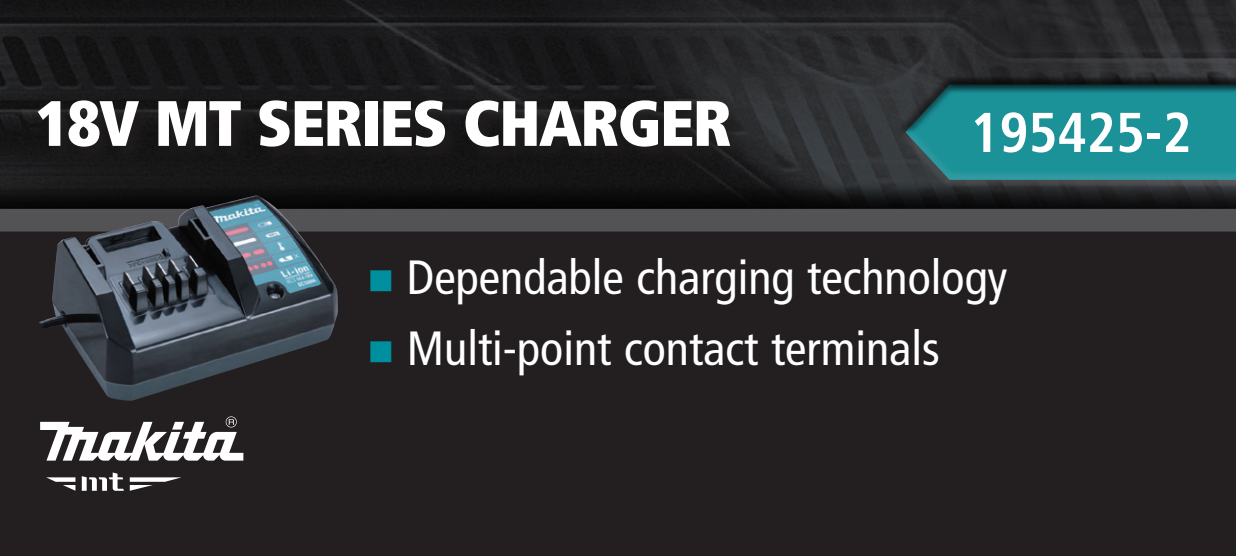
<style>
.page{position:relative;width:1236px;height:556px;background:#231f20}
.page>*{position:absolute;margin:0;border:0;box-sizing:border-box;transform-origin:0 0}
.t1{font:900 condensed 64px "Frutiger";letter-spacing:-.025em;color:#fff}
.t2{font:700 condensed 56px "Frutiger";color:#fff}
.t3{font:condensed 48px "Frutiger";color:#fff}
.s1{color:#008f9e}
</style>
<div class="page">
<svg style="left:0;top:0;width:1236px;height:207px"></svg>
<div style="left:898px;top:129px;width:338px;height:58px;background:#231f20;opacity:.75"></div>
<div style="left:898px;top:76px;width:338px;height:104px;background:#231f20;opacity:.75"></div>
<div style="left:35px;top:96px;width:714px;height:71px;background:#1a191a"></div>
<svg style="left:0;top:207px;width:1236px;height:25px;background:#4c4c4e"></svg>
<svg style="left:226px;top:416px;width:11px;height:11px"></svg>
<svg style="left:40px;top:419px;width:203px;height:41px"></svg>
<svg style="left:82px;top:472px;width:42px;height:18px"></svg>
<svg style="left:46px;top:477px;width:29px;height:13px"></svg>
<svg style="left:130px;top:477px;width:51px;height:13px"></svg>
<img style="left:39px;top:195px;width:299px;height:205px">
<h1 class="t1" style="left:36px;top:84px;width:698px">18V MT SERIES CHARGER</h1>
<p class="t2" style="left:970px;top:99px;width:223px">195425-2</p>
<p class="t3" style="left:367px;top:249px;width:641px"><span class="s1">■</span> Dependable charging technology</p>
<p class="t3" style="left:367px;top:320px;width:574px"><span class="s1">■</span> Multi-point contact terminals</p>
</div>
